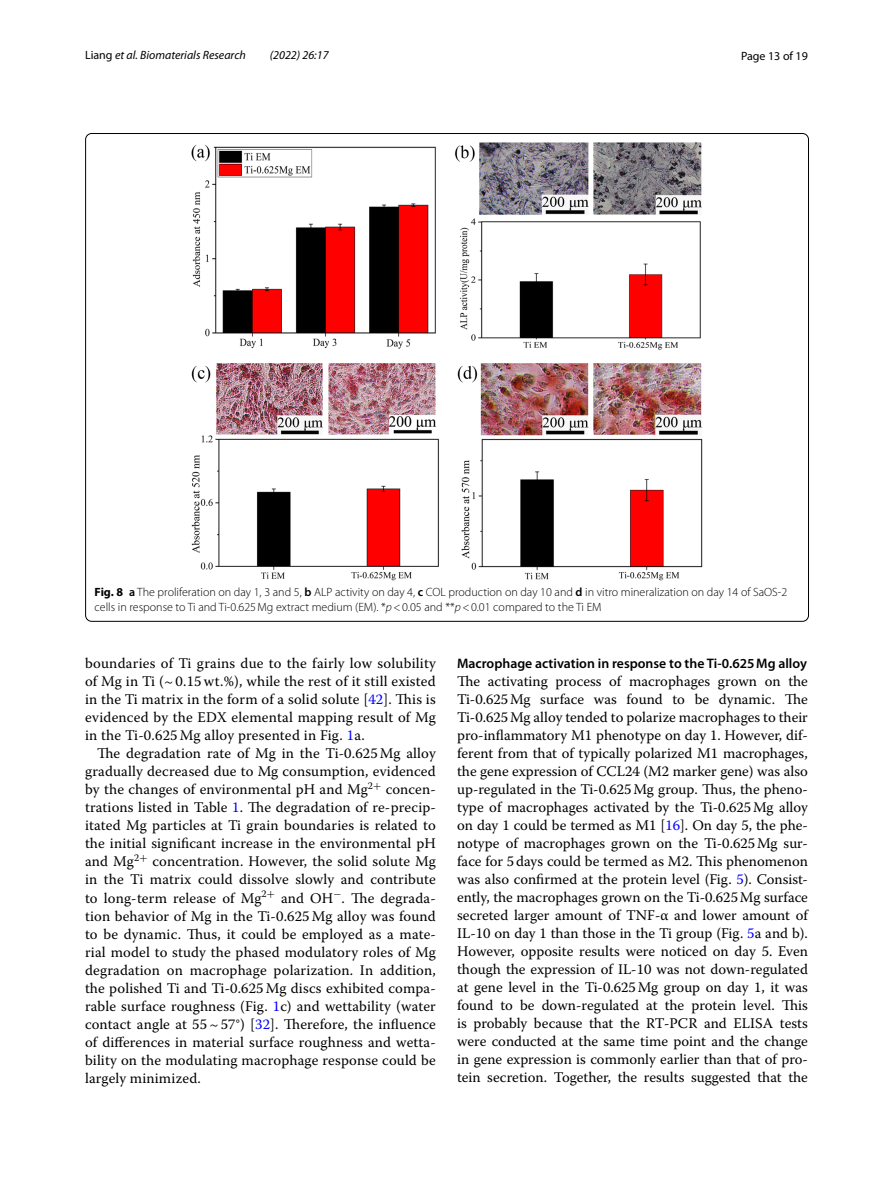
<style>
.page{position:relative;width:893px;height:1187px;background:#fff}
.page>*{position:absolute;margin:0;border:0;box-sizing:border-box;transform-origin:0 0}
.t1{font:14.7px/18px "Warnock Pro";letter-spacing:.01em;color:#000;text-align:justify}
.t2{font:600 13.8px "Myriad Pro";color:#000}
.t3{font:300 12px/15px "Myriad Pro";color:#000}
.t4{font:italic 12px "Myriad Pro";color:#000}
.t5{font:12px "Myriad Pro";color:#000}
.s1{font-style:normal}
.s2{font-weight:700}
.s3{font-weight:600}
.s4{font-style:italic}
.s5{color:#00f}
</style>
<div class="page">
<img style="left:192px;top:142px;width:510px;height:438px">
<p class="t4" style="left:85px;top:48px;width:162px"><span class="s1">Liang</span> et al. Biomaterials Research</p>
<p class="t4" style="left:270px;top:48px;width:60px">(2022) 26:17</p>
<p class="t5" style="left:741px;top:48px;width:68px">Page 13 of 19</p>
<p class="t3" style="left:95px;top:584px;width:694px"><span class="s2">Fig. 8</span> <span class="s3">a</span> The proliferation on day 1, 3 and 5, <span class="s3">b</span> ALP activity on day 4, <span class="s3">c</span> COL production on day 10 and <span class="s3">d</span> in vitro mineralization on day 14 of SaOS-2 cells in response to Ti and Ti-0.625Mg extract medium (EM). *<span class="s4">p</span>&lt;0.05 and **<span class="s4">p</span>&lt;0.01 compared to the Ti EM</p>
<p class="t1" style="left:85px;top:654px;width:352px">boundaries of Ti grains due to the fairly low solubility of Mg in Ti (~0.15 wt.%), while the rest of it still existed in the Ti matrix in the form of a solid solute [<span class="s5">42</span>]. This is evidenced by the EDX elemental mapping result of Mg in the Ti-0.625Mg alloy presented in Fig. <span class="s5">1</span>a.</p>
<p class="t1" style="left:85px;top:744px;width:352px;text-indent:12px">The degradation rate of Mg in the Ti-0.625Mg alloy gradually decreased due to Mg consumption, evidenced by the changes of environmental pH and Mg<sup>2</sup><sup>+</sup> concen&shy;trations listed in Table <span class="s5">1</span>. The degradation of re-precip&shy;itated Mg particles at Ti grain boundaries is related to the initial significant increase in the environmental pH and Mg<sup>2</sup><sup>+</sup> concentration. However, the solid solute Mg in the Ti matrix could dissolve slowly and contribute to long-term release of Mg<sup>2</sup><sup>+</sup> and OH<sup>−</sup>. The degrada&shy;tion behavior of Mg in the Ti-0.625Mg alloy was found to be dynamic. Thus, it could be employed as a mate&shy;rial model to study the phased modulatory roles of Mg degradation on macrophage polarization. In addition, the polished Ti and Ti-0.625Mg discs exhibited compa&shy;rable surface roughness (Fig. <span class="s5">1</span>c) and wettability (water contact angle at 55~57°) [<span class="s5">32</span>]. Therefore, the influence of differences in material surface roughness and wetta&shy;bility on the modulating macrophage response could be largely minimized.</p>
<p class="t2" style="left:457px;top:654px;width:351px">Macrophage activation in response to the Ti‑0.625Mg alloy</p>
<p class="t1" style="left:457px;top:672px;width:352px">The activating process of macrophages grown on the Ti-0.625Mg surface was found to be dynamic. The Ti-0.625Mg alloy tended to polarize macrophages to their pro-inflammatory M1 phenotype on day 1. However, dif&shy;ferent from that of typically polarized M1 macrophages, the gene expression of CCL24 (M2 marker gene) was also up-regulated in the Ti-0.625Mg group. Thus, the pheno&shy;type of macrophages activated by the Ti-0.625Mg alloy on day 1 could be termed as M1 [<span class="s5">16</span>]. On day 5, the phe&shy;notype of macrophages grown on the Ti-0.625Mg sur&shy;face for 5days could be termed as M2. This phenomenon was also confirmed at the protein level (Fig. <span class="s5">5</span>). Consist&shy;ently, the macrophages grown on the Ti-0.625Mg surface secreted larger amount of TNF-α and lower amount of IL-10 on day 1 than those in the Ti group (Fig. <span class="s5">5</span>a and b).<br>However, opposite results were noticed on day 5. Even though the expression of IL-10 was not down-regulated at gene level in the Ti-0.625Mg group on day 1, it was found to be down-regulated at the protein level. This is probably because that the RT-PCR and ELISA tests were conducted at the same time point and the change in gene expression is commonly earlier than that of pro&shy;tein secretion. Together, the results suggested that the</p>
</div>
